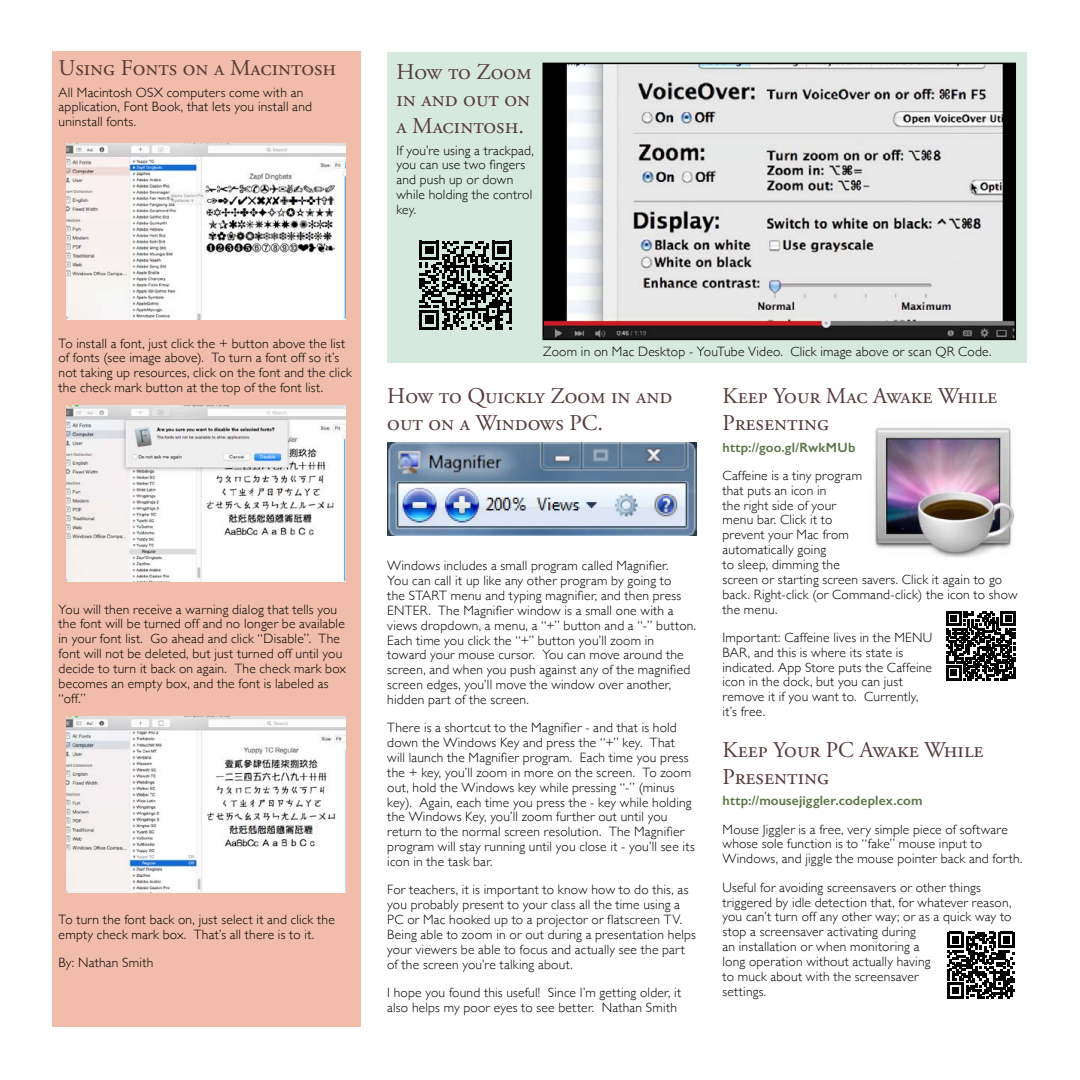
<style>
.page{position:relative;width:1080px;height:1080px;background:#fff}
.page>*{position:absolute;margin:0;border:0;box-sizing:border-box;transform-origin:0 0}
.t1{font:22.5px/27px "Adobe Garamond Pro";color:#563b39}
.t2{font:300 13.5px/14.9px "Gill Sans";letter-spacing:.015em;color:#000}
.t3{font:600 13.5px "Gill Sans";letter-spacing:.01em;color:#5a7347}
</style>
<div class="page">
<div style="left:387px;top:52px;width:640px;height:310px;background:#d6e9df"></div>
<div style="left:52px;top:52px;width:309px;height:975px;background:#f1bdaa"></div>
<img style="left:67px;top:144px;width:279px;height:175px">
<img style="left:67px;top:406px;width:279px;height:176px">
<img style="left:67px;top:717px;width:279px;height:176px">
<img style="left:545px;top:66px;width:468px;height:271px">
<div style="left:542px;top:63px;width:474px;height:277px;border:2px solid #000"></div>
<svg style="left:420px;top:241px;width:91px;height:88px"></svg>
<img style="left:387px;top:443px;width:309px;height:93px">
<img style="left:874px;top:427px;width:141px;height:131px">
<svg style="left:946px;top:611px;width:69px;height:69px"></svg>
<svg style="left:947px;top:932px;width:68px;height:67px"></svg>
<h1 class="t1" style="left:59px;top:55px;width:279px">Using Fonts on a Macintosh</h1>
<p class="t2" style="left:59px;top:84px;width:255px">All Macintosh OSX computers come with an application, Font Book, that lets you install and uninstall fonts.</p>
<h1 class="t1" style="left:396px;top:59px;width:137px;text-align:justify">How to Zoom in and out on a Macintosh.</h1>
<p class="t2" style="left:396px;top:142px;width:139px">If you’re using a trackpad, you can use two fingers and push up or down while holding the control key.</p>
<p class="t2" style="left:59px;top:335px;width:295px">To install a font, just click the + button above the list of fonts (see image above). To turn a font off so it’s not taking up resources, click on the font and the click the check mark button at the top of the font list.</p>
<p class="t2" style="left:59px;top:601px;width:289px">You will then receive a warning dialog that tells you the font will be turned off and no longer be available in your font list. Go ahead and click “Disable”. The font will not be deleted, but just turned off until you decide to turn it back on again. The check mark box becomes an empty box, and the font is labeled as “off.”</p>
<p class="t2" style="left:59px;top:912px;width:278px">To turn the font back on, just select it and click the empty check mark box. That’s all there is to it.</p>
<p class="t2" style="left:59px;top:955px;width:96px">By: Nathan Smith</p>
<p class="t2" style="left:543px;top:343px;width:450px">Zoom in on Mac Desktop - YouTube Video. Click image above or scan QR Code.</p>
<h1 class="t1" style="left:387px;top:383px;width:287px">How to Quickly Zoom in and out on a Windows PC.</h1>
<p class="t2" style="left:387px;top:558px;width:310px">Windows includes a small program called Magnifier.<br>You can call it up like any other program by going to<br>the START menu and typing magnifier, and then press ENTER. The Magnifier window is a small one with a views dropdown, a menu, a “+” button and a “-” button.<br>Each time you click the “+” button you’ll zoom in toward your mouse cursor. You can move around the screen, and when you push against any of the magnified screen edges, you’ll move the window over another, hidden part of the screen.</p>
<p class="t2" style="left:387px;top:720px;width:309px">There is a shortcut to the Magnifier - and that is hold down the Windows Key and press the “+” key. That will launch the Magnifier program. Each time you press the + key, you’ll zoom in more on the screen. To zoom out, hold the Windows key while pressing “-” (minus key). Again, each time you press the - key while holding the Windows Key, you’ll zoom further out until you return to the normal screen resolution. The Magnifier program will stay running until you close it - you’ll see its icon in the task bar.</p>
<p class="t2" style="left:387px;top:882px;width:310px">For teachers, it is important to know how to do this, as you probably present to your class all the time using a PC or Mac hooked up to a projector or flatscreen TV.<br>Being able to zoom in or out during a presentation helps your viewers be able to focus and actually see the part of the screen you’re talking about.</p>
<p class="t2" style="left:387px;top:984px;width:295px">I hope you found this useful! Since I’m getting older, it also helps my poor eyes to see better. Nathan Smith</p>
<h1 class="t1" style="left:723px;top:383px;width:276px">Keep Your Mac Awake While<br>Presenting</h1>
<p class="t3" style="left:723px;top:439px;width:134px">http://goo.gl/RwkMUb</p>
<p class="t2" style="left:723px;top:467px;width:297px">Caffeine is a tiny program<br>that puts an icon in<br>the right side of your<br>menu bar. Click it to<br>prevent your Mac from<br>automatically going<br>to sleep, dimming the<br>screen or starting screen savers. Click it again to go back. Right-click (or Command-click) the icon to show the menu.</p>
<p class="t2" style="left:723px;top:629px;width:211px">Important: Caffeine lives in the MENU<br>BAR, and this is where its state is indicated. App Store puts the Caffeine icon in the dock, but you can just remove it if you want to. Currently, it’s free.</p>
<h1 class="t1" style="left:723px;top:737px;width:263px">Keep Your PC Awake While<br>Presenting</h1>
<p class="t3" style="left:723px;top:793px;width:201px">http://mousejiggler.codeplex.com</p>
<p class="t2" style="left:723px;top:821px;width:302px">Mouse Jiggler is a free, very simple piece of software whose sole function is to “fake” mouse input to<br>Windows, and jiggle the mouse pointer back and forth.</p>
<p class="t2" style="left:723px;top:879px;width:290px">Useful for avoiding screensavers or other things triggered by idle detection that, for whatever reason, you can’t turn off any other way; or as a quick way to stop a screensaver activating during<br>an installation or when monitoring a<br>long operation without actually having<br>to muck about with the screensaver<br>settings.</p>
</div>
